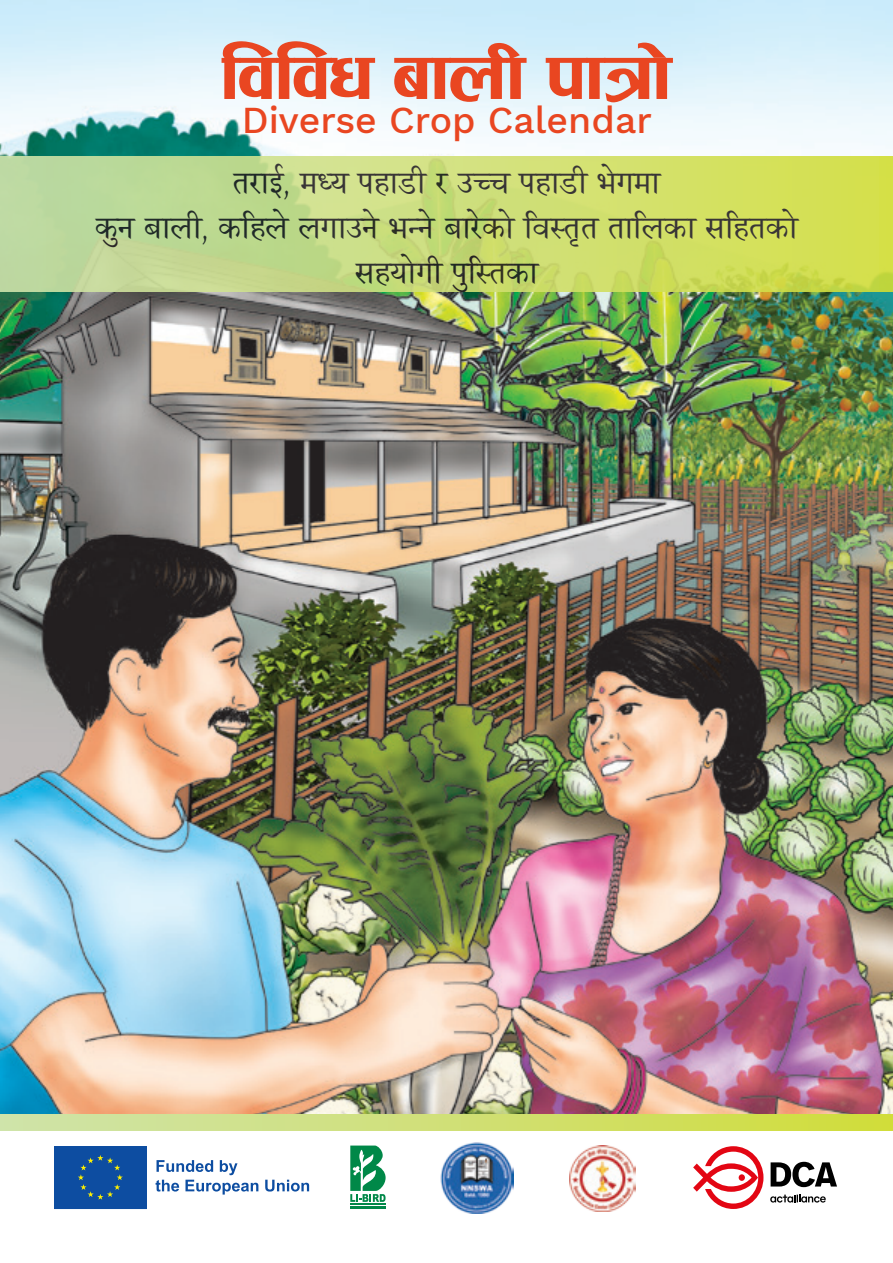
<style>
.page{position:relative;width:893px;height:1263px;background:#fff}
.page>*{position:absolute;margin:0;border:0;box-sizing:border-box;transform-origin:0 0}
.t1{font:82.5px "Ganess";color:#e94621}
.t2{font:40.5px/45px "Nagarik";color:#231f20;text-align:center}
.t3{font:500 37.5px "Work Sans";color:#e94621}
</style>
<div class="page">
<img style="left:0;top:0;width:893px;height:1114px">
<div style="left:0;top:1114px;width:893px;height:16px;background:linear-gradient(to right,#cfe4ac,#d1dd3c)"></div>
<svg style="left:0;top:157px;width:893px;height:134px;background:#c9dc79"></svg>
<svg style="left:770px;top:1194px;width:56px;height:8px"></svg>
<svg style="left:693px;top:1146px;width:70px;height:63px"></svg>
<svg style="left:771px;top:1162px;width:66px;height:25px"></svg>
<hr style="left:350px;top:1203px;width:36px;height:2px;background:#008848">
<hr style="left:350px;top:1206px;width:36px;height:2px;background:#008848">
<svg style="left:350px;top:1145px;width:36px;height:57px"></svg>
<img style="left:441px;top:1143px;width:72px;height:71px">
<img style="left:569px;top:1145px;width:66px;height:66px">
<div style="left:54px;top:1146px;width:93px;height:63px;background:#0d4da1"></div>
<svg style="left:156px;top:1160px;width:102px;height:34px"></svg>
<svg style="left:265px;top:1180px;width:44px;height:11px"></svg>
<p class="t1" style="left:222px;top:40px;width:485px">ljljw afnL kfqf]</p>
<p class="t3" style="left:242px;top:92px;width:412px">Diverse Crop Calendar</p>
<p class="t2" style="left:95px;top:160px;width:704px">t/fO{, dWo kxf8L / pRr kxf8L e]udf<br>s'g afnL, slxn] nufpg] eGg] af/]sf] lj:t[t tflnsf ;lxtsf] ;xof]uL k'l:tsf</p>
</div>
